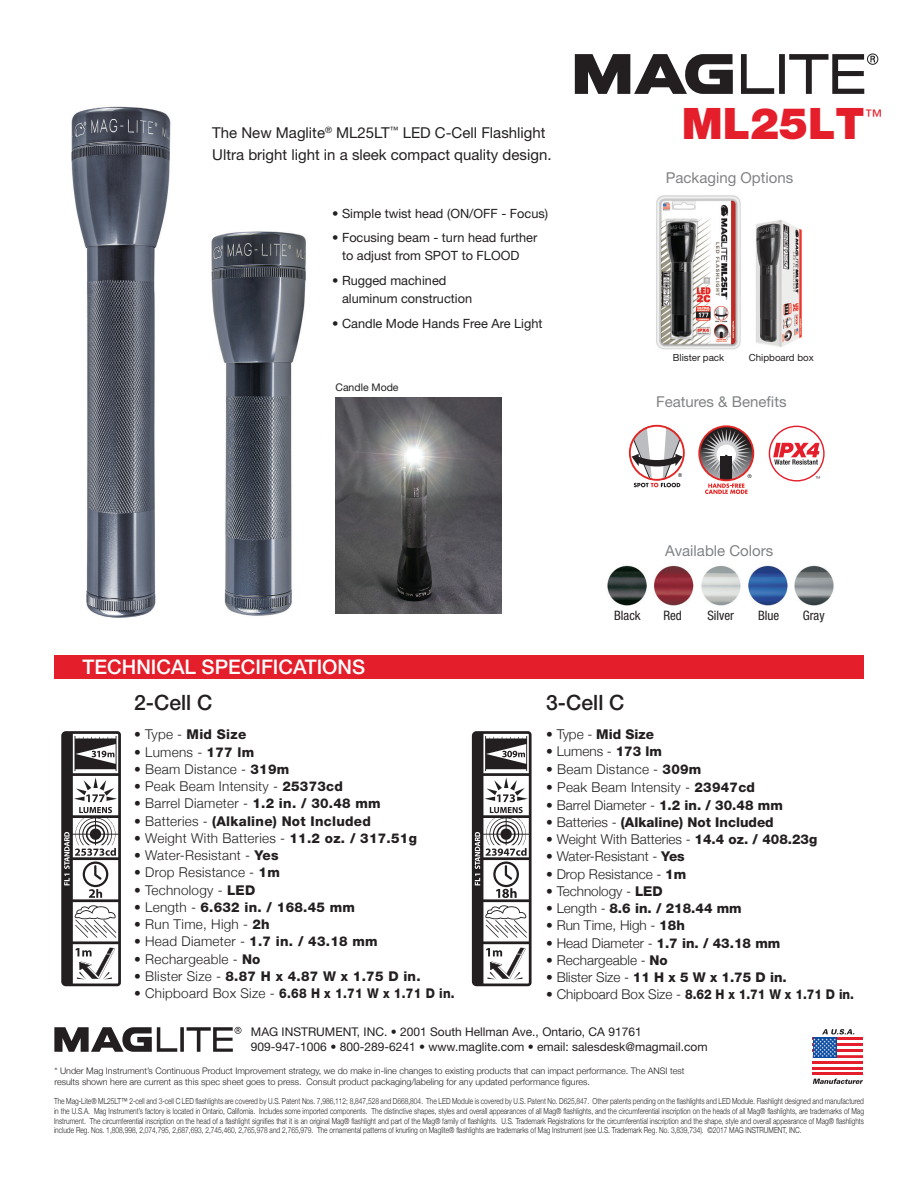
<style>
.page{position:relative;width:918px;height:1188px;background:#fff}
.page>*{position:absolute;margin:0;border:0;box-sizing:border-box;transform-origin:0 0}
.t1{font:900 43.5px "Helvetica Neue";color:#e41e2b}
.t2{font:500 21.15px "Helvetica Neue";color:#231f20}
.t3{font:500 20.1px "Helvetica Neue";color:#fff}
.t4{font:17.55px "Helvetica Neue";color:#e41e2b}
.t5{font:15px/22.5px "Helvetica Neue";color:#231f20}
.t6{font:15px "Helvetica Neue";color:#808285}
.t7{font:300 13.5px "Helvetica Neue";letter-spacing:.02em;color:#231f20}
.t8{font:300 13.5px "Helvetica Neue";color:#231f20}
.t9{font:800 13.5px "Helvetica Neue";letter-spacing:.02em;color:#231f20}
.t10{font:800 13.5px "Helvetica Neue";letter-spacing:.02em;color:#231f20;scale:.9 1}
.t11{font:800 13.5px "Helvetica Neue";color:#231f20}
.t12{font:condensed 13.05px "Helvetica Neue";color:#231f20}
.t13{font:12.75px/18px "Helvetica Neue";color:#231f20}
.t14{font:12px/15px "Helvetica Neue LT Std";color:#231f20}
.t15{font:10.5px "Helvetica Neue";color:#231f20}
.t16{font:9.75px "Helvetica Neue";color:#231f20}
.t17{font:300 9px/10.5px "Helvetica Neue";color:#231f20}
.t18{font:300 8.25px/9.8px "Helvetica Neue";color:#231f20;text-align:justify;scale:.8 1}
.s1{font-weight:300}
.s2{font-weight:800}
</style>
<div class="page">
<svg style="left:187px;top:1027px;width:55px;height:25px"></svg>
<svg style="left:180px;top:1027px;width:4px;height:25px"></svg>
<svg style="left:54px;top:1027px;width:123px;height:25px"></svg>
<hr style="left:813px;top:1073px;width:50px;height:2px;background:#e41e2b">
<hr style="left:813px;top:1067px;width:50px;height:3px;background:#e41e2b">
<hr style="left:813px;top:1061px;width:50px;height:3px;background:#e41e2b">
<svg style="left:813px;top:1029px;width:50px;height:29px"></svg>
<svg style="left:813px;top:1079px;width:50px;height:5px"></svg>
<svg style="left:741px;top:54px;width:33px;height:40px"></svg>
<svg style="left:789px;top:53px;width:89px;height:41px"></svg>
<div style="left:779px;top:54px;width:6px;height:40px;background:#231f20"></div>
<svg style="left:575px;top:54px;width:158px;height:40px"></svg>
<div style="left:54px;top:655px;width:810px;height:23px;background:#e41e2b"></div>
<img style="left:335px;top:397px;width:166px;height:216px">
<img style="left:756px;top:220px;width:46px;height:127px">
<img style="left:656px;top:195px;width:85px;height:155px">
<img style="left:71px;top:106px;width:100px;height:512px">
<img style="left:211px;top:231px;width:95px;height:385px">
<svg style="left:698px;top:425px;width:56px;height:69px"></svg>
<svg style="left:629px;top:424px;width:56px;height:63px"></svg>
<svg style="left:769px;top:426px;width:55px;height:55px"></svg>
<div style="left:769px;top:426px;width:56px;height:56px;border:1px solid #e41e2b;border-radius:50%"></div>
<svg style="left:773px;top:443px;width:46px;height:22px"></svg>
<svg style="left:815px;top:476px;width:5px;height:3px"></svg>
<img style="left:607px;top:565px;width:227px;height:41px">
<svg style="left:472px;top:731px;width:60px;height:255px"></svg>
<svg style="left:61px;top:731px;width:60px;height:255px"></svg>
<h3 class="t5" style="left:212px;top:121px;width:341px">The New Maglite<sup>®</sup> ML25LT<sup>™</sup> LED C-Cell Flashlight<br>Ultra bright light in a sleek compact quality design.</h3>
<h3 class="t13" style="left:332px;top:204px;width:218px">• Simple twist head (ON/OFF - Focus)</h3>
<h3 class="t13" style="left:342px;top:229px;width:197px;text-indent:-10px">• Focusing beam - turn head further to adjust from SPOT to FLOOD</h3>
<h3 class="t13" style="left:342px;top:271px;width:132px;text-indent:-10px">• Rugged machined aluminum construction</h3>
<h3 class="t13" style="left:332px;top:314px;width:212px">• Candle Mode Hands Free Are Light</h3>
<p class="t15" style="left:335px;top:381px;width:65px">Candle Mode</p>
<h3 class="t3" style="left:83px;top:655px;width:284px">TECHNICAL SPECIFICATIONS</h3>
<h1 class="t1" style="left:682px;top:98px;width:185px">ML25LT</h1>
<h3 class="t4" style="left:865px;top:105px;width:19px">™</h3>
<h3 class="t6" style="left:666px;top:168px;width:129px">Packaging Options</h3>
<p class="t16" style="left:673px;top:352px;width:53px">Blister pack</p>
<p class="t16" style="left:749px;top:352px;width:67px">Chipboard box</p>
<h3 class="t6" style="left:656px;top:393px;width:132px">Features &amp; Benefits</h3>
<h3 class="t6" style="left:665px;top:542px;width:110px">Available Colors</h3>
<h3 class="t12" style="left:614px;top:608px;width:28px">Black</h3>
<h3 class="t12" style="left:663px;top:608px;width:20px">Red</h3>
<h3 class="t12" style="left:707px;top:608px;width:28px">Silver</h3>
<h3 class="t12" style="left:758px;top:608px;width:23px">Blue</h3>
<h3 class="t12" style="left:803px;top:608px;width:23px">Gray</h3>
<h2 class="t2" style="left:134px;top:690px;width:80px">2-Cell C</h2>
<h2 class="t2" style="left:546px;top:690px;width:80px">3-Cell C</h2>
<h3 class="t9" style="left:134px;top:727px;width:114px"><span class="s1">• Type -</span> Mid Size</h3>
<h3 class="t7" style="left:134px;top:744px;width:122px">• Lumens - <span class="s2">177 lm</span></h3>
<h3 class="t7" style="left:134px;top:761px;width:157px">• Beam Distance - <span class="s2">319m</span></h3>
<h3 class="t7" style="left:134px;top:778px;width:210px">• Peak Beam Intensity - <span class="s2">25373cd</span></h3>
<h3 class="t7" style="left:134px;top:795px;width:248px">• Barrel Diameter - <span class="s2">1.2 in. / 30.48 mm</span></h3>
<h3 class="t9" style="left:134px;top:813px;width:238px"><span class="s1">• Batteries -</span> (Alkaline) Not Included</h3>
<h3 class="t7" style="left:134px;top:830px;width:284px">• Weight With Batteries - <span class="s2">11.2 oz. / 317.51g</span></h3>
<h3 class="t7" style="left:134px;top:847px;width:146px">• Water-Resistant - <span class="s2">Yes</span></h3>
<h3 class="t7" style="left:134px;top:864px;width:147px">• Drop Resistance - <span class="s2">1m</span></h3>
<h3 class="t7" style="left:134px;top:882px;width:123px">• Technology - <span class="s2">LED</span></h3>
<h3 class="t9" style="left:134px;top:899px;width:222px"><span class="s1">• Length -</span> 6.632 in. / 168.45 mm</h3>
<h3 class="t7" style="left:134px;top:916px;width:137px">• Run Time, High - <span class="s2">2h</span></h3>
<h3 class="t7" style="left:134px;top:933px;width:245px">• Head Diameter - <span class="s2">1.7 in. / 43.18 mm</span></h3>
<h3 class="t7" style="left:134px;top:951px;width:128px">• Rechargeable - <span class="s2">No</span></h3>
<h3 class="t9" style="left:134px;top:968px;width:288px"><span class="s1">• Blister Size -</span> 8.87 H x 4.87 W x 1.75 D in.</h3>
<h3 class="t10" style="left:134px;top:985px;width:358px"><span class="s1">• Chipboard Box Size -</span> 6.68 H x 1.71 W x 1.71 D in.</h3>
<h3 class="t9" style="left:546px;top:726px;width:109px"><span class="s1">• Type -</span> Mid Size</h3>
<h3 class="t7" style="left:546px;top:743px;width:117px">• Lumens - <span class="s2">173 lm</span></h3>
<h3 class="t7" style="left:546px;top:761px;width:157px">• Beam Distance - <span class="s2">309m</span></h3>
<h3 class="t7" style="left:546px;top:779px;width:210px">• Peak Beam Intensity - <span class="s2">23947cd</span></h3>
<h3 class="t8" style="left:546px;top:797px;width:238px">• Barrel Diameter - <span class="s2">1.2 in. / 30.48 mm</span></h3>
<h3 class="t11" style="left:546px;top:814px;width:229px"><span class="s1">• Batteries -</span> (Alkaline) Not Included</h3>
<h3 class="t8" style="left:546px;top:831px;width:273px">• Weight With Batteries - <span class="s2">14.4 oz. / 408.23g</span></h3>
<h3 class="t8" style="left:546px;top:848px;width:140px">• Water-Resistant - <span class="s2">Yes</span></h3>
<h3 class="t8" style="left:546px;top:866px;width:142px">• Drop Resistance - <span class="s2">1m</span></h3>
<h3 class="t8" style="left:546px;top:883px;width:118px">• Technology - <span class="s2">LED</span></h3>
<h3 class="t9" style="left:546px;top:900px;width:197px"><span class="s1">• Length -</span> 8.6 in. / 218.44 mm</h3>
<h3 class="t8" style="left:546px;top:917px;width:140px">• Run Time, High - <span class="s2">18h</span></h3>
<h3 class="t8" style="left:546px;top:935px;width:236px">• Head Diameter - <span class="s2">1.7 in. / 43.18 mm</span></h3>
<h3 class="t8" style="left:546px;top:952px;width:123px">• Rechargeable - <span class="s2">No</span></h3>
<h3 class="t9" style="left:546px;top:969px;width:242px"><span class="s1">• Blister Size -</span> 11 H x 5 W x 1.75 D in.</h3>
<h3 class="t10" style="left:546px;top:986px;width:344px"><span class="s1">• Chipboard Box Size -</span> 8.62 H x 1.71 W x 1.71 D in.</h3>
<h3 class="t14" style="left:251px;top:1025px;width:458px">MAG INSTRUMENT, INC. • 2001 South Hellman Ave., Ontario, CA 91761<br>909-947-1006 • 800-289-6241 • www.maglite.com • email: salesdesk@magmail.com</h3>
<p class="t17" style="left:54px;top:1065px;width:631px">* Under Mag Instrument’s Continuous Product Improvement strategy, we do make in-line changes to existing products that can impact performance. The ANSI test results shown here are current as this spec sheet goes to press. Consult product packaging/labeling for any updated performance figures.</p>
<p class="t18" style="left:54px;top:1096px;width:1014px">The Mag-Lite® ML25LT™ 2-cell and 3-cell C LED flashlights are covered by U.S. Patent Nos. 7,986,112; 8,847,528 and D668,804. The LED Module is covered by U.S. Patent No. D625,847. Other patents pending on the flashlights and LED Module. Flashlight designed and manufactured in the U.S.A. Mag Instrument’s factory is located in Ontario, California. Includes some imported components. The distinctive shapes, styles and overall appearances of all Mag® flashlights, and the circumferential inscription on the heads of all Mag® flashlights, are trademarks of Mag Instrument. The circumferential inscription on the head of a flashlight signifies that it is an original Mag® flashlight and part of the Mag® family of flashlights. U.S. Trademark Registrations for the circumferential inscription and the shape, style and overall appearance of Mag® flashlights include Reg. Nos. 1,808,998, 2,074,795, 2,687,693, 2,745,460, 2,765,978 and 2,765,979. The ornamental patterns of knurling on Maglite® flashlights are trademarks of Mag Instrument (see U.S. Trademark Reg. No. 3,839,734). ©2017 MAG INSTRUMENT, INC.</p>
</div>
